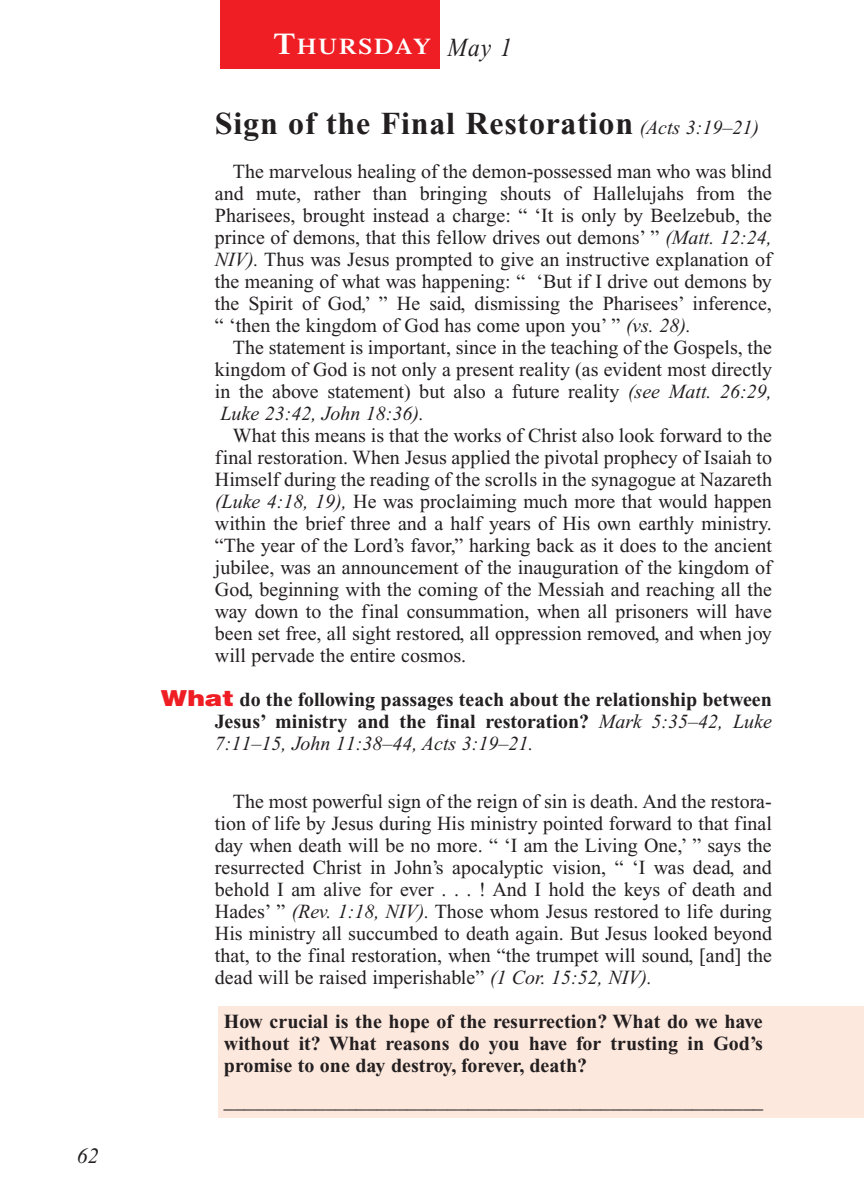
<style>
.page{position:relative;width:864px;height:1188px;background:#fff}
.page>*{position:absolute;margin:0;border:0;box-sizing:border-box;transform-origin:0 0}
.t1{font:700 32px "Times New Roman";letter-spacing:.025em;color:#231f20}
.t2{font:600 22.4px "Times";letter-spacing:.065em;color:#fff;scale:1.1 1}
.t3{font:italic 22px "Times New Roman";color:#231f20}
.t4{font:20px/22px "Times New Roman";color:#231f20;text-align:justify}
.t5{font:700 20px/22px "Times New Roman";color:#231f20;text-align:justify}
.s1{font-size:30px}
.s2{font-family:"Times New Roman";font-weight:400;font-style:italic;font-size:26px;color:#231f20}
.s3{font-weight:400;font-style:italic;font-size:20px}
.s4{font-style:italic}
.s5{font-family:"Helvetica";font-weight:900;font-size:22px;color:#ee1e24}
.s6{font-weight:400;font-style:italic}
</style>
<div class="page">
<div style="left:218px;top:1006px;width:646px;height:112px;background:#fde8dd"></div>
<div style="left:220px;top:0;width:220px;height:69px;background:#ee1e24"></div>
<p class="t3" style="left:77px;top:1147px;width:23px">62</p>
<p class="t2" style="left:274px;top:39px;width:218px"><span class="s1">T</span>HURSDAY <span class="s2">May 1</span></p>
<h1 class="t1" style="left:215px;top:113px;width:546px">Sign of the Final Restoration <span class="s3">(Acts 3:19–21)</span></h1>
<p class="t4" style="left:215px;top:162px;width:559px;text-indent:18px">The marvelous healing of the demon-possessed man who was blind and mute, rather than bringing shouts of Hallelujahs from the Pharisees, brought instead a charge: “ ‘It is only by Beelzebub, the prince of demons, that this fellow drives out demons’ ” <span class="s4">(Matt. 12:24, NIV).</span> Thus was Jesus prompted to give an instructive explanation of the meaning of what was happening: “ ‘But if I drive out demons by the Spirit of God,’ ” He said, dismissing the Pharisees’ inference, “ ‘then the kingdom of God has come upon you’ ” <span class="s4">(vs. 28).</span></p>
<p class="t4" style="left:215px;top:338px;width:559px;text-indent:18px">The statement is important, since in the teaching of the Gospels, the kingdom of God is not only a present reality (as evident most directly in the above statement) but also a future reality <span class="s4">(see Matt. 26:29, Luke 23:42, John 18:36).</span></p>
<p class="t4" style="left:215px;top:426px;width:559px;text-indent:18px">What this means is that the works of Christ also look forward to the final restoration. When Jesus applied the pivotal prophecy of Isaiah to Himself during the reading of the scrolls in the synagogue at Nazareth <span class="s4">(Luke 4:18, 19),</span> He was proclaiming much more that would happen within the brief three and a half years of His own earthly ministry. “The year of the Lord’s favor,” harking back as it does to the ancient jubilee, was an announcement of the inauguration of the kingdom of God, beginning with the coming of the Messiah and reaching all the way down to the final consummation, when all prisoners will have been set free, all sight restored, all oppression removed, and when joy will pervade the entire cosmos.</p>
<p class="t5" style="left:215px;top:690px;width:558px;text-indent:-54px"><span class="s5">What</span> do the following passages teach about the relationship between Jesus’ ministry and the final restoration? <span class="s6">Mark 5:35–42, Luke 7:11–15, John 11:38–44, Acts 3:19–21.</span></p>
<p class="t4" style="left:215px;top:792px;width:559px;text-indent:18px">The most powerful sign of the reign of sin is death. And the restora&shy;tion of life by Jesus during His ministry pointed forward to that final day when death will be no more. “ ‘I am the Living One,’ ” says the resurrected Christ in John’s apocalyptic vision, “ ‘I was dead, and behold I am alive for ever . . . ! And I hold the keys of death and Hades’ ” <span class="s4">(Rev. 1:18, NIV).</span> Those whom Jesus restored to life during His ministry all succumbed to death again. But Jesus looked beyond that, to the final restoration, when “the trumpet will sound, [and] the dead will be raised imperishable” <span class="s4">(1 Cor. 15:52, NIV).</span></p>
<p class="t5" style="left:224px;top:1012px;width:541px">How crucial is the hope of the resurrection? What do we have without it? What reasons do you have for trusting in God’s promise to one day destroy, forever, death?</p>
<p class="t5" style="left:224px;top:1092px;width:541px">_____________________________________________________</p>
</div>
